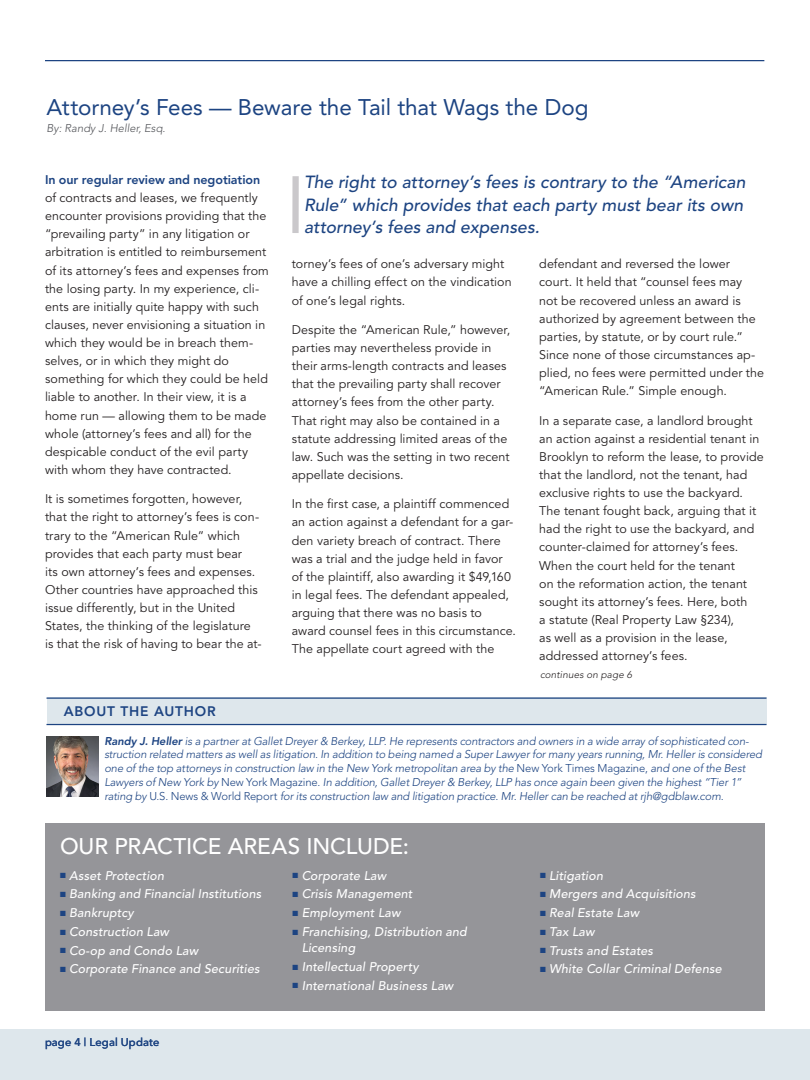
<style>
.page{position:relative;width:810px;height:1080px;background:#fff}
.page>*{position:absolute;margin:0;border:0;box-sizing:border-box;transform-origin:0 0}
.heads{font:22.5px "Avenir";letter-spacing:-.005em;color:#1d4482}
.heads-2{font:500 22.5px "Avenir";letter-spacing:-.005em;color:#fff}
.callouts{font:italic 500 17.5px/22.5px "Avenir";letter-spacing:.005em;color:#1d4482;text-align:justify}
.subs{font:800 13.75px "Avenir";letter-spacing:.055em;color:#1d4482}
.body_text{font:12.5px/18.1px "Avenir";letter-spacing:.005em;color:#231f20}
.t1{font:italic 500 12.5px/16.2px "Avenir";letter-spacing:.01em;color:#fff}
.about_author{font:italic 300 11.25px/13.8px "Avenir";letter-spacing:-.01em;color:#1d4482}
.credits{font:italic 300 11.25px "Avenir";color:#54555a}
.subs-2{font:500 11.25px "Avenir";letter-spacing:.015em;color:#1d4482}
.body_text-2{font:italic 300 10px "Avenir";letter-spacing:.015em;color:#231f20}
.s1{font-weight:800;color:#1d4482}
.s2{font-weight:800}
.s3{font-style:normal}
.s4{color:#1d4482}
</style>
<div class="page">
<div style="left:0;top:1029px;width:810px;height:51px;background:#dee7ec"></div>
<div style="left:292px;top:176px;width:7px;height:57px;background:#cac8cb"></div>
<hr style="left:45px;top:60px;width:719px;height:1px;background:#1d4482">
<div style="left:47px;top:698px;width:720px;height:27px;background:#dee7ec"></div>
<hr style="left:47px;top:698px;width:720px;height:1px;background:#1d4482">
<hr style="left:47px;top:724px;width:720px;height:1px;background:#1d4482">
<img style="left:47px;top:736px;width:51px;height:60px">
<div style="left:45px;top:823px;width:720px;height:188px;background:#959599"></div>
<p class="heads" style="left:46px;top:94px;width:543px">Attorney’s Fees — Beware the Tail that Wags the Dog</p>
<p class="credits" style="left:46px;top:122px;width:121px">By: Randy J. Heller, Esq.</p>
<p class="body_text" style="left:45px;top:171px;width:225px"><span class="s1">In our regular review and negotiation </span>of contracts and leases, we frequently encounter provisions providing that the “prevailing party” in any litigation or arbitration is entitled to reimbursement of its attorney’s fees and expenses from the losing party. In my experience, cli&shy;ents are initially quite happy with such clauses, never envisioning a situation in which they would be in breach them&shy;selves, or in which they might do something for which they could be held liable to another. In their view, it is a home run — allowing them to be made whole (attorney’s fees and all) for the despicable conduct of the evil party with whom they have contracted.</p>
<p class="body_text" style="left:45px;top:490px;width:218px">It is sometimes forgotten, however, that the right to attorney’s fees is con&shy;trary to the “American Rule” which provides that each party must bear<br>its own attorney’s fees and expenses.<br>Other countries have approached this issue differently, but in the United States, the thinking of the legislature is that the risk of having to bear the at-</p>
<p class="callouts" style="left:304px;top:172px;width:443px">The right to attorney’s fees is contrary to the “American Rule” which provides that each party must bear its own attorney’s fees and expenses.</p>
<p class="body_text" style="left:292px;top:255px;width:222px">torney’s fees of one’s adversary might have a chilling effect on the vindication of one’s legal rights.</p>
<p class="body_text" style="left:292px;top:321px;width:220px">Despite the “American Rule,” however, parties may nevertheless provide in their arms-length contracts and leases that the prevailing party shall recover attorney’s fees from the other party.<br>That right may also be contained in a statute addressing limited areas of the law. Such was the setting in two recent appellate decisions.</p>
<p class="body_text" style="left:292px;top:495px;width:226px">In the first case, a plaintiff commenced an action against a defendant for a gar&shy;den variety breach of contract. There was a trial and the judge held in favor of the plaintiff, also awarding it $49,160 in legal fees. The defendant appealed, arguing that there was no basis to award counsel fees in this circumstance.<br>The appellate court agreed with the</p>
<p class="body_text" style="left:539px;top:255px;width:226px">defendant and reversed the lower court. It held that “counsel fees may<br>not be recovered unless an award is authorized by agreement between the parties, by statute, or by court rule.” Since none of those circumstances ap&shy;plied, no fees were permitted under the “American Rule.” Simple enough.</p>
<p class="body_text" style="left:539px;top:412px;width:226px">In a separate case, a landlord brought an action against a residential tenant in Brooklyn to reform the lease, to provide that the landlord, not the tenant, had exclusive rights to use the backyard.<br>The tenant fought back, arguing that it had the right to use the backyard, and counter-claimed for attorney’s fees.<br>When the court held for the tenant<br>on the reformation action, the tenant sought its attorney’s fees. Here, both<br>a statute (Real Property Law §234),<br>as well as a provision in the lease, addressed attorney’s fees.</p>
<p class="body_text-2" style="left:540px;top:669px;width:93px">continues on page 6</p>
<p class="subs" style="left:64px;top:703px;width:153px">ABOUT THE AUTHOR</p>
<p class="about_author" style="left:104px;top:734px;width:659px"><span class="s2">Randy J. Heller</span> is a partner at Gallet Dreyer &amp; Berkey, LLP. He represents contractors and owners in a wide array of sophisticated con&shy;struction related matters as well as litigation. In addition to being named a Super Lawyer for many years running, Mr. Heller is considered one of the top attorneys in construction law in the New York metropolitan area by the <span class="s3">New York Times Magazine,</span> and one of the Best Lawyers of New York by <span class="s3">New York Magazine.</span> In addition, Gallet Dreyer &amp; Berkey, LLP has once again been given the highest “Tier 1” rating by <span class="s3">U.S. News &amp; World Report</span> for its construction law and litigation practice. Mr. Heller can be reached at rjh@gdblaw.com.</p>
<p class="heads-2" style="left:60px;top:833px;width:351px">OUR PRACTICE AREAS INCLUDE:</p>
<p class="t1" style="left:60px;top:868px;width:106px"><span class="s4">■</span> Asset Protection</p>
<p class="t1" style="left:60px;top:886px;width:203px"><span class="s4">■</span> Banking and Financial Institutions</p>
<p class="t1" style="left:60px;top:905px;width:75px"><span class="s4">■</span> Bankruptcy</p>
<p class="t1" style="left:60px;top:924px;width:111px"><span class="s4">■</span> Construction Law</p>
<p class="t1" style="left:60px;top:943px;width:140px"><span class="s4">■</span> Co-op and Condo Law</p>
<p class="t1" style="left:60px;top:961px;width:201px"><span class="s4">■</span> Corporate Finance and Securities</p>
<p class="t1" style="left:292px;top:868px;width:95px"><span class="s4">■</span> Corporate Law</p>
<p class="t1" style="left:292px;top:886px;width:122px"><span class="s4">■</span> Crisis Management</p>
<p class="t1" style="left:292px;top:905px;width:110px"><span class="s4">■</span> Employment Law</p>
<p class="t1" style="left:302px;top:924px;width:167px;text-indent:-9px"><span class="s4">■</span> Franchising, Distribution and<br>Licensing</p>
<p class="t1" style="left:292px;top:959px;width:128px"><span class="s4">■</span> Intellectual Property</p>
<p class="t1" style="left:292px;top:978px;width:162px"><span class="s4">■</span> International Business Law</p>
<p class="t1" style="left:540px;top:868px;width:64px"><span class="s4">■</span> Litigation</p>
<p class="t1" style="left:540px;top:886px;width:157px"><span class="s4">■</span> Mergers and Acquisitions</p>
<p class="t1" style="left:540px;top:905px;width:101px"><span class="s4">■</span> Real Estate Law</p>
<p class="t1" style="left:540px;top:924px;width:56px"><span class="s4">■</span> Tax Law</p>
<p class="t1" style="left:540px;top:943px;width:115px"><span class="s4">■</span> Trusts and Estates</p>
<p class="t1" style="left:540px;top:961px;width:183px"><span class="s4">■</span> White Collar Criminal Defense</p>
<p class="subs-2" style="left:45px;top:1036px;width:116px">page 4 | Legal Update</p>
</div>
